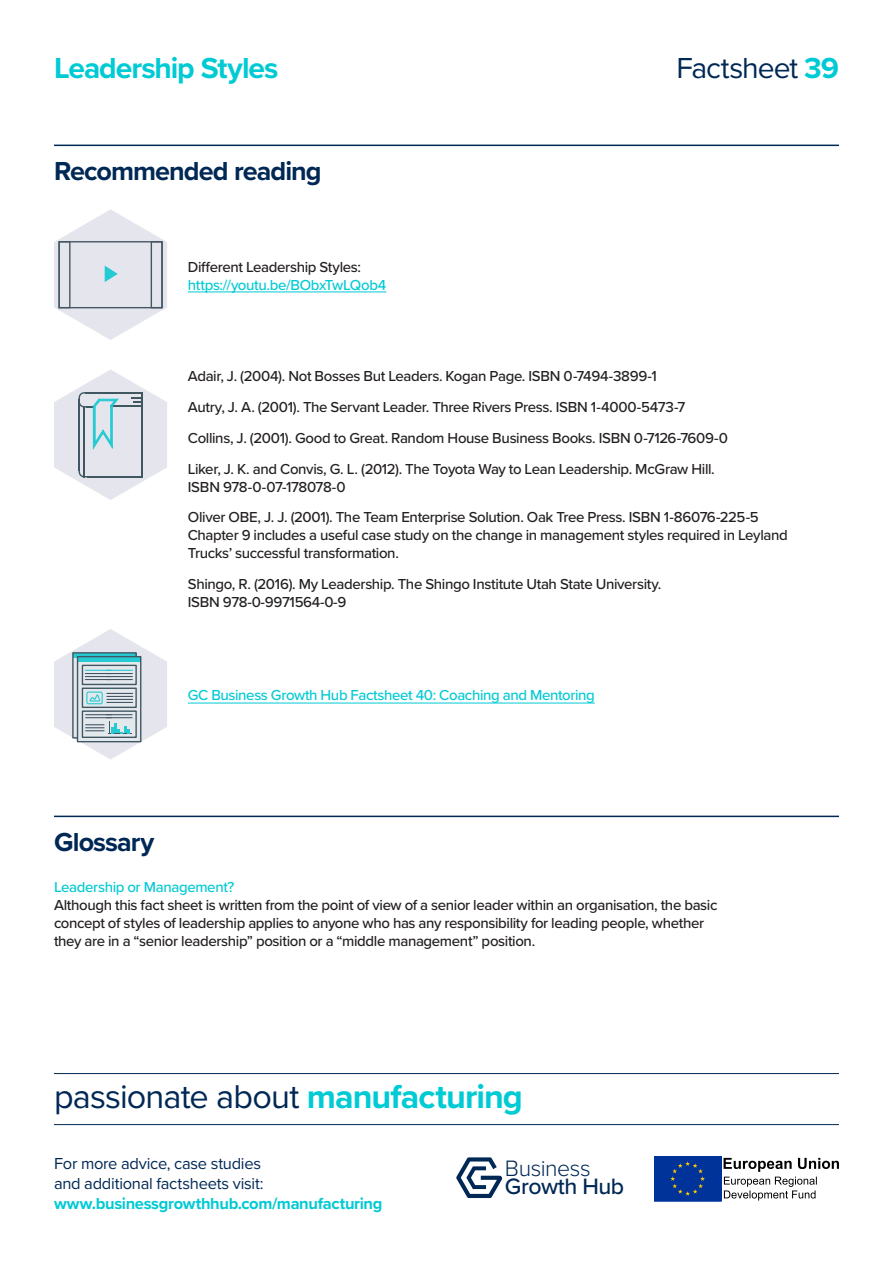
<style>
.page{position:relative;width:893px;height:1263px;background:#fff}
.page>*{position:absolute;margin:0;border:0;box-sizing:border-box;transform-origin:0 0}
.Heading{font:34.2px "Proxima Nova";letter-spacing:-.025em;color:#002855}
.Heading-2{font:700 30px "Proxima Nova";letter-spacing:-.035em;color:#00cad4}
.Heading-3{font:30px "Proxima Nova";letter-spacing:-.035em;color:#002855}
.Heading-4{font:700 27px "Proxima Nova";letter-spacing:-.035em;color:#002855}
.t1{font:500 23.1px/18px "Proxima Nova";letter-spacing:-.02em;color:#002855}
.t2{font:16.5px/19.8px "Proxima Nova";letter-spacing:-.015em;color:#002855}
.Heading-5{font:500 15px/30.8px "Proxima Nova";letter-spacing:-.025em;color:#231f20}
.Heading-6{font:500 15px/18px "Proxima Nova";letter-spacing:-.025em;color:#00cad4}
.s1{font-weight:700;color:#00cad4}
.s2{color:#231f20}
.s3{font-weight:300}
</style>
<div class="page">
<hr style="left:54px;top:1073px;width:785px;height:1px;background:#002855">
<hr style="left:54px;top:1124px;width:785px;height:1px;background:#002855">
<svg style="left:724px;top:1158px;width:115px;height:42px"></svg>
<div style="left:654px;top:1156px;width:67px;height:45px;background:#039"></div>
<svg style="left:670px;top:1161px;width:35px;height:35px"></svg>
<svg style="left:456px;top:1157px;width:46px;height:41px"></svg>
<hr style="left:54px;top:145px;width:785px;height:1px;background:#002855">
<hr style="left:54px;top:816px;width:785px;height:1px;background:#002855">
<hr style="left:188px;top:291px;width:198px;height:1px;background:#00cad4">
<svg style="left:54px;top:209px;width:113px;height:131px"></svg>
<div style="left:58px;top:241px;width:13px;height:67px;border:1px solid #455763"></div>
<div style="left:151px;top:241px;width:12px;height:67px;border:1px solid #445663"></div>
<svg style="left:54px;top:369px;width:113px;height:131px"></svg>
<svg style="left:54px;top:629px;width:113px;height:130px"></svg>
<hr style="left:188px;top:702px;width:407px;height:1px;background:#00cad4">
<p class="Heading-2" style="left:54px;top:45px;width:226px">Leadership Styles</p>
<p class="Heading-3" style="left:676px;top:45px;width:164px">Factsheet <span class="s1">39</span></p>
<p class="Heading-4" style="left:54px;top:151px;width:269px">Recommended reading</p>
<p class="Heading-6" style="left:188px;top:257px;width:200px"><span class="s2">Different Leadership Styles: </span>https://youtu.be/BObxTwLQob4</p>
<p class="Heading-5" style="left:188px;top:360px;width:542px">Adair, J. (2004). Not Bosses But Leaders. Kogan Page. ISBN 0-7494-3899-1<br>Autry, J. A. (2001). The Servant Leader. Three Rivers Press. ISBN 1-4000-5473-7<br>Collins, J. (2001). Good to Great. Random House Business Books. ISBN 0-7126-7609-0<br>Liker, J. K. and Convis, G. L. (2012). The Toyota Way to Lean Leadership. McGraw Hill.</p>
<p class="Heading-5" style="left:188px;top:471px;width:573px">ISBN 978-0-07-178078-0<br>Oliver OBE, J. J. (2001). The Team Enterprise Solution. Oak Tree Press. ISBN 1-86076-225-5</p>
<p class="Heading-5" style="left:188px;top:526px;width:601px;line-height:18px">Chapter 9 includes a useful case study on the change in management styles required in Leyland<br>Trucks’ successful transformation.</p>
<p class="Heading-5" style="left:188px;top:575px;width:475px;line-height:18px">Shingo, R. (2016). My Leadership. The Shingo Institute Utah State University.<br>ISBN 978-0-9971564-0-9</p>
<p class="Heading-6" style="left:188px;top:686px;width:409px">GC Business Growth Hub Factsheet 40: Coaching and Mentoring</p>
<p class="Heading-4" style="left:54px;top:822px;width:102px">Glossary</p>
<p class="Heading-6" style="left:54px;top:878px;width:182px">Leadership or Management?</p>
<p class="Heading-5" style="left:54px;top:896px;width:665px;line-height:18px">Although this fact sheet is written from the point of view of a senior leader within an organisation, the basic concept of styles of leadership applies to anyone who has any responsibility for leading people, whether they are in a “senior leadership” position or a “middle management” position.</p>
<p class="Heading" style="left:54px;top:1071px;width:470px">passionate about <span class="s1">manufacturing</span></p>
<p class="t2" style="left:54px;top:1153px;width:330px">For more advice, case studies<br>and additional factsheets visit: <span class="s1">www.businessgrowthhub.com/manufacturing</span></p>
<p class="t1" style="left:505px;top:1158px;width:121px"><span class="s3">Business<br></span>Growth Hub</p>
</div>
